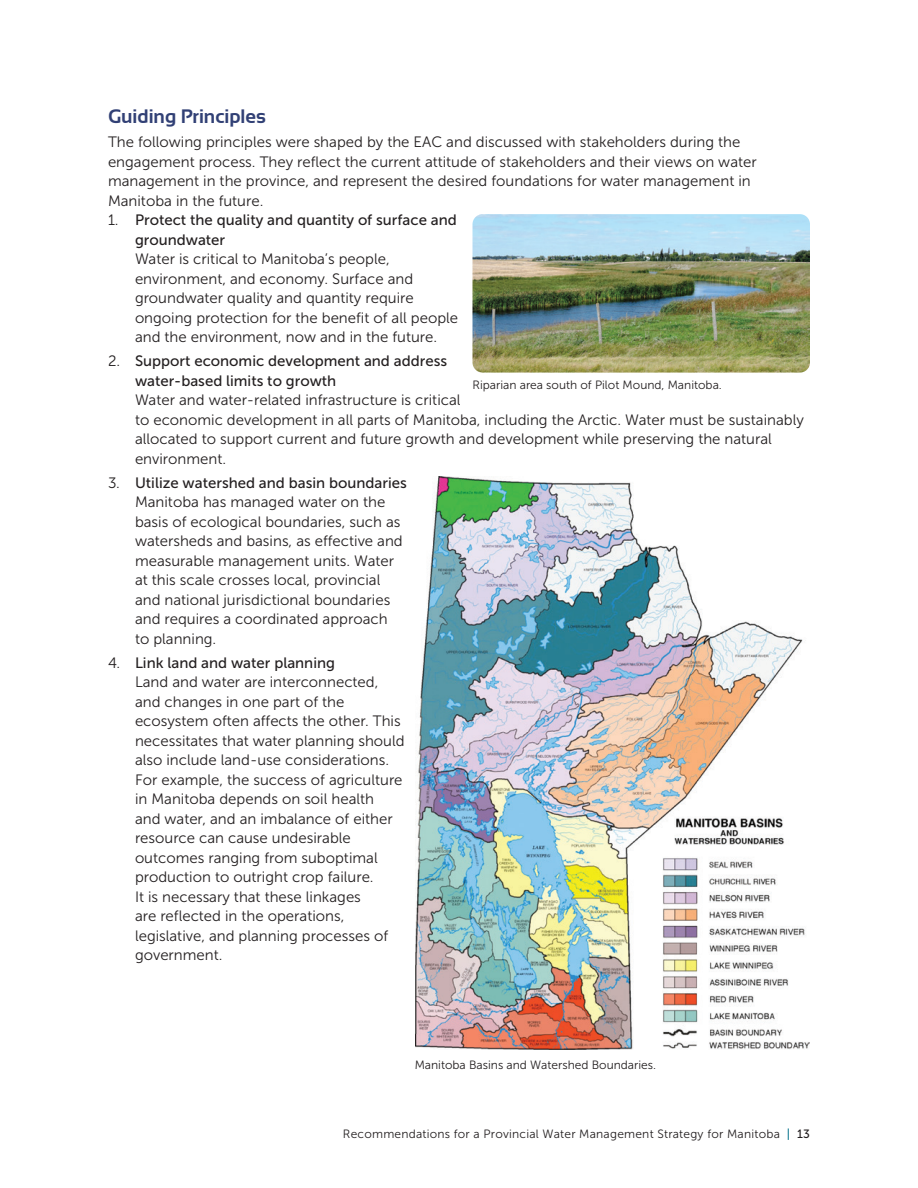
<style>
.page{position:relative;width:918px;height:1188px;background:#fff}
.page>*{position:absolute;margin:0;border:0;box-sizing:border-box;transform-origin:0 0}
.title_sub_1_H2{font:700 19.5px "Sansation";color:#314075}
.body{font:15px/19.5px "Museo Sans 300";color:#231f20}
.t1{font:12px "Museo Sans 300";color:#231f20}
.t2{font:12px "Museo Sans 300";letter-spacing:.02em;color:#231f20}
.s1{font-family:"Museo Sans 500"}
.s2{font-family:"Museo Sans 500";color:#01708a}
</style>
<div class="page">
<img style="left:472px;top:214px;width:338px;height:159px">
<img style="left:415px;top:477px;width:395px;height:572px">
<h2 class="title_sub_1_H2" style="left:108px;top:105px;width:159px">Guiding Principles</h2>
<p class="body" style="left:108px;top:133px;width:650px">The following principles were shaped by the EAC and discussed with stakeholders during the engagement process. They reflect the current attitude of stakeholders and their views on water management in the province, and represent the desired foundations for water management in Manitoba in the future.</p>
<p class="body" style="left:135px;top:211px;width:325px;text-indent:-27px">1. <span class="s1">Protect the quality and quantity of surface and groundwater<br></span>Water is critical to Manitoba’s people, environment, and economy. Surface and groundwater quality and quantity require ongoing protection for the benefit of all people and the environment, now and in the future.</p>
<p class="body" style="left:135px;top:352px;width:670px;text-indent:-27px">2. <span class="s1">Support economic development and address<br>water-based limits to growth<br></span>Water and water-related infrastructure is critical<br>to economic development in all parts of Manitoba, including the Arctic. Water must be sustainably allocated to support current and future growth and development while preserving the natural environment.</p>
<p class="body" style="left:135px;top:473px;width:273px;text-indent:-27px">3. <span class="s1">Utilize watershed and basin boundaries </span>Manitoba has managed water on the basis of ecological boundaries, such as watersheds and basins, as effective and measurable management units. Water at this scale crosses local, provincial and national jurisdictional boundaries and requires a coordinated approach<br>to planning.</p>
<p class="body" style="left:135px;top:653px;width:271px;text-indent:-27px">4. <span class="s1">Link land and water planning<br></span>Land and water are interconnected, and changes in one part of the ecosystem often affects the other. This necessitates that water planning should also include land-use considerations.<br>For example, the success of agriculture in Manitoba depends on soil health<br>and water, and an imbalance of either resource can cause undesirable outcomes ranging from suboptimal production to outright crop failure.<br>It is necessary that these linkages<br>are reflected in the operations, legislative, and planning processes of government.</p>
<p class="t1" style="left:472px;top:378px;width:251px">Riparian area south of Pilot Mound, Manitoba.</p>
<p class="t1" style="left:415px;top:1058px;width:243px">Manitoba Basins and Watershed Boundaries.</p>
<p class="t2" style="left:343px;top:1127px;width:469px">Recommendations for a Provincial Water Management Strategy for Manitoba <span class="s2">|</span> <span class="s1">13</span></p>
</div>
